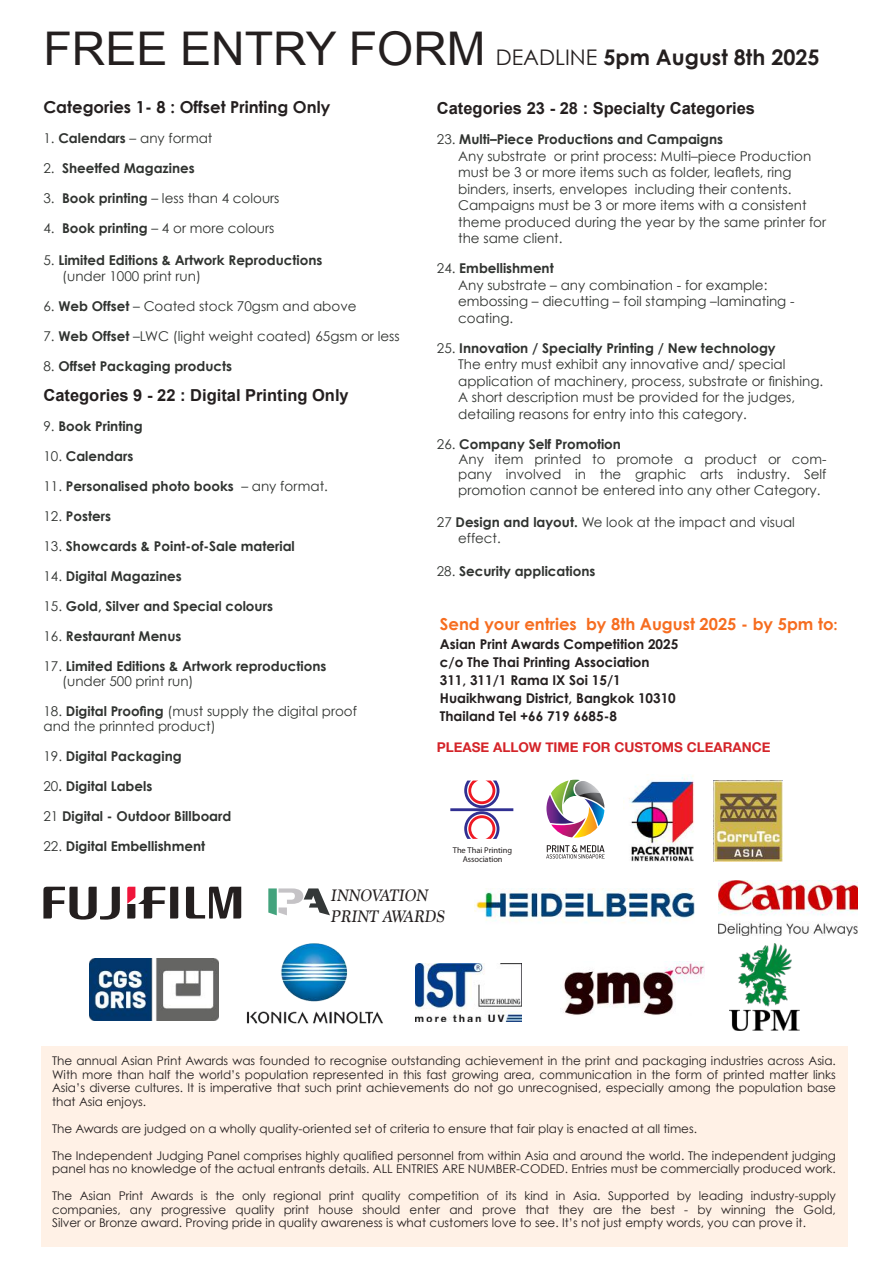
<style>
.page{position:relative;width:893px;height:1263px;background:#fff}
.page>*{position:absolute;margin:0;border:0;box-sizing:border-box;transform-origin:0 0}
.t1{font:700 21.45px "Century Gothic";color:#241f1f}
.t2{font:italic 17.55px/21px "Marion";color:#241f1f}
.t3{font:700 16.5px "Arial";color:#241f1f}
.t4{font:700 16.5px "Century Gothic";color:#f66d20}
.t5{font:700 16.5px "Century Gothic";color:#241f1f}
.t6{font:13.5px/16.5px "Century Gothic";color:#303330}
.t7{font:700 13.5px/16.5px "Century Gothic";color:#303330}
.t8{font:700 13.5px/18px "Century Gothic";color:#241f1f}
.t9{font:700 13.5px "Helvetica Neue";color:#d42429}
.t10{font:12px/13.5px "Century Gothic";color:#241f1f;text-align:justify}
.t11{font:8.4px/9.6px "Officina Sans";color:#241f1f;text-align:center}
.s1{font-family:"Arial";font-weight:400;font-size:46.5px}
.s2{font-weight:400}
.s3{font-weight:700}
.s4{font-size:15px}
</style>
<div class="page">
<div style="left:41px;top:1046px;width:806px;height:200px;background:#fff1e6"></div>
<img style="left:90px;top:958px;width:129px;height:62px">
<img style="left:474px;top:888px;width:221px;height:35px">
<svg style="left:186px;top:887px;width:55px;height:31px"></svg>
<svg style="left:43px;top:887px;width:77px;height:33px"></svg>
<svg style="left:127px;top:887px;width:51px;height:31px"></svg>
<svg style="left:268px;top:888px;width:62px;height:27px"></svg>
<img style="left:416px;top:963px;width:105px;height:59px">
<img style="left:729px;top:943px;width:70px;height:87px">
<img style="left:563px;top:962px;width:141px;height:54px">
<img style="left:719px;top:881px;width:138px;height:54px">
<svg style="left:464px;top:780px;width:35px;height:59px"></svg>
<hr style="left:450px;top:808px;width:63px;height:3px;background:#313092">
<img style="left:546px;top:780px;width:59px;height:58px">
<svg style="left:546px;top:845px;width:59px;height:13px"></svg>
<img style="left:629px;top:775px;width:65px;height:87px">
<img style="left:714px;top:780px;width:69px;height:81px">
<img style="left:246px;top:943px;width:137px;height:81px">
<h1 class="t1" style="left:43px;top:44px;width:778px"><span class="s1">FREE ENTRY FORM</span> <span class="s2">DEADLINE</span> 5pm August 8th 2025</h1>
<p class="t5" style="left:43px;top:97px;width:288px">Categories 1- 8 : Offset Printing Only</p>
<p class="t6" style="left:43px;top:130px;width:171px">1. <span class="s3">Calendars</span> – any format</p>
<p class="t7" style="left:43px;top:160px;width:153px"><span class="s2">2.</span> Sheetfed Magazines</p>
<p class="t6" style="left:43px;top:190px;width:238px">3. <span class="s3">Book printing</span> – less than 4 colours</p>
<p class="t6" style="left:43px;top:220px;width:233px">4. <span class="s3">Book printing</span> – 4 or more colours</p>
<p class="t7" style="left:62px;top:251px;width:262px;text-indent:-19px"><span class="s2">5.</span> Limited Editions &amp; Artwork Reproductions <span class="s2">(under 1000 print run)</span></p>
<p class="t6" style="left:43px;top:298px;width:315px">6. <span class="s3">Web Offset</span> – Coated stock 70gsm and above</p>
<p class="t6" style="left:43px;top:328px;width:358px">7. <span class="s3">Web Offset</span> –LWC (light weight coated) 65gsm or less</p>
<p class="t7" style="left:43px;top:358px;width:190px"><span class="s2">8.</span> Offset Packaging products</p>
<p class="t3" style="left:43px;top:384px;width:307px">Categories 9 - 22 : Digital Printing Only</p>
<p class="t7" style="left:43px;top:418px;width:101px"><span class="s2">9.</span> Book Printing</p>
<p class="t7" style="left:43px;top:448px;width:91px"><span class="s2">10.</span> Calendars</p>
<p class="t7" style="left:43px;top:478px;width:286px"><span class="s2">11.</span> Personalised photo books <span class="s2">– any format.</span></p>
<p class="t7" style="left:43px;top:508px;width:69px"><span class="s2">12.</span> Posters</p>
<p class="t7" style="left:43px;top:538px;width:253px"><span class="s2">13.</span> Showcards &amp; Point-of-Sale material</p>
<p class="t7" style="left:43px;top:568px;width:140px"><span class="s2">14.</span> Digital Magazines</p>
<p class="t7" style="left:43px;top:598px;width:231px"><span class="s2">15.</span> Gold, Silver and Special colours</p>
<p class="t7" style="left:43px;top:628px;width:139px"><span class="s2">16.</span> Restaurant Menus</p>
<p class="t7" style="left:62px;top:658px;width:266px;line-height:15px;text-indent:-19px"><span class="s2">17.</span> Limited Editions &amp; Artwork reproductions <span class="s2">(under 500 print run)</span></p>
<p class="t6" style="left:43px;top:703px;width:315px;line-height:15px">18. <span class="s3">Digital Proofing</span> (must supply the digital proof and the prinnted product)</p>
<p class="t7" style="left:43px;top:748px;width:140px"><span class="s2">19.</span> Digital Packaging</p>
<p class="t7" style="left:43px;top:778px;width:110px"><span class="s2">20</span>. Digital Labels</p>
<p class="t7" style="left:43px;top:808px;width:189px"><span class="s2">21</span> Digital - Outdoor Billboard</p>
<p class="t7" style="left:43px;top:838px;width:163px"><span class="s2">22.</span> Digital Embellishment</p>
<p class="t3" style="left:437px;top:97px;width:320px">Categories 23 - 28 : Specialty Categories</p>
<p class="t6" style="left:458px;top:131px;width:370px;text-indent:-21px">23. <span class="s3">Multi–Piece Productions and Campaigns<br></span>Any substrate or print process: Multi–piece Production must be 3 or more items such as folder, leaflets, ring binders, inserts, envelopes including their contents.<br>Campaigns must be 3 or more items with a consistent theme produced during the year by the same printer for the same client.</p>
<p class="t6" style="left:458px;top:260px;width:338px;text-indent:-21px">24. <span class="s3">Embellishment<br></span>Any substrate – any combination - for example: embossing – diecutting – foil stamping –laminating - coating.</p>
<p class="t6" style="left:458px;top:339px;width:366px;text-indent:-21px">25. <span class="s3">Innovation / Specialty Printing / New technology<br></span>The entry must exhibit any innovative and/ special application of machinery, process, substrate or finishing.<br>A short description must be provided for the judges, detailing reasons for entry into this category.</p>
<p class="t6" style="left:458px;top:436px;width:370px;line-height:15.5px;text-indent:-21px">26. <span class="s3">Company Self Promotion<br></span>Any item printed to promote a product or com&shy;pany involved in the graphic arts industry. Self promotion cannot be entered into any other Category.</p>
<p class="t6" style="left:458px;top:514px;width:338px;text-indent:-21px">27 <span class="s3">Design and layout.</span> We look at the impact and visual effect.</p>
<p class="t7" style="left:437px;top:562px;width:160px"><span class="s2">28.</span> Security applications</p>
<p class="t4" style="left:440px;top:613px;width:399px">Send your entries by 8th August 2025 - by 5pm to<span class="s4">:</span></p>
<p class="t8" style="left:440px;top:635px;width:240px">Asian Print Awards Competition 2025 c/o The Thai Printing Association<br>311, 311/1 Rama IX Soi 15/1<br>Huaikhwang District, Bangkok 10310<br>Thailand Tel +66 719 6685-8</p>
<p class="t9" style="left:437px;top:736px;width:335px">PLEASE ALLOW TIME FOR CUSTOMS CLEARANCE</p>
<p class="t11" style="left:453px;top:845px;width:61px">The Thai Printing<br>Association</p>
<p class="t2" style="left:330px;top:884px;width:116px">INNOVATION<br>PRINT AWARDS</p>
<p class="t10" style="left:52px;top:1054px;width:785px">The annual Asian Print Awards was founded to recognise outstanding achievement in the print and packaging industries across Asia.<br>With more than half the world’s population represented in this fast growing area, communication in the form of printed matter links Asia’s diverse cultures. It is imperative that such print achievements do not go unrecognised, especially among the population base that Asia enjoys.</p>
<p class="t10" style="left:52px;top:1121px;width:646px">The Awards are judged on a wholly quality-oriented set of criteria to ensure that fair play is enacted at all times.</p>
<p class="t10" style="left:52px;top:1148px;width:785px">The Independent Judging Panel comprises highly qualified personnel from within Asia and around the world. The independent judging panel has no knowledge of the actual entrants details. ALL ENTRIES ARE NUMBER-CODED. Entries must be commercially produced work.</p>
<p class="t10" style="left:52px;top:1189px;width:785px">The Asian Print Awards is the only regional print quality competition of its kind in Asia. Supported by leading industry-supply companies, any progressive quality print house should enter and prove that they are the best - by winning the Gold, Silver or Bronze award. Proving pride in quality awareness is what customers love to see. It’s not just empty words, you can prove it.</p>
</div>
